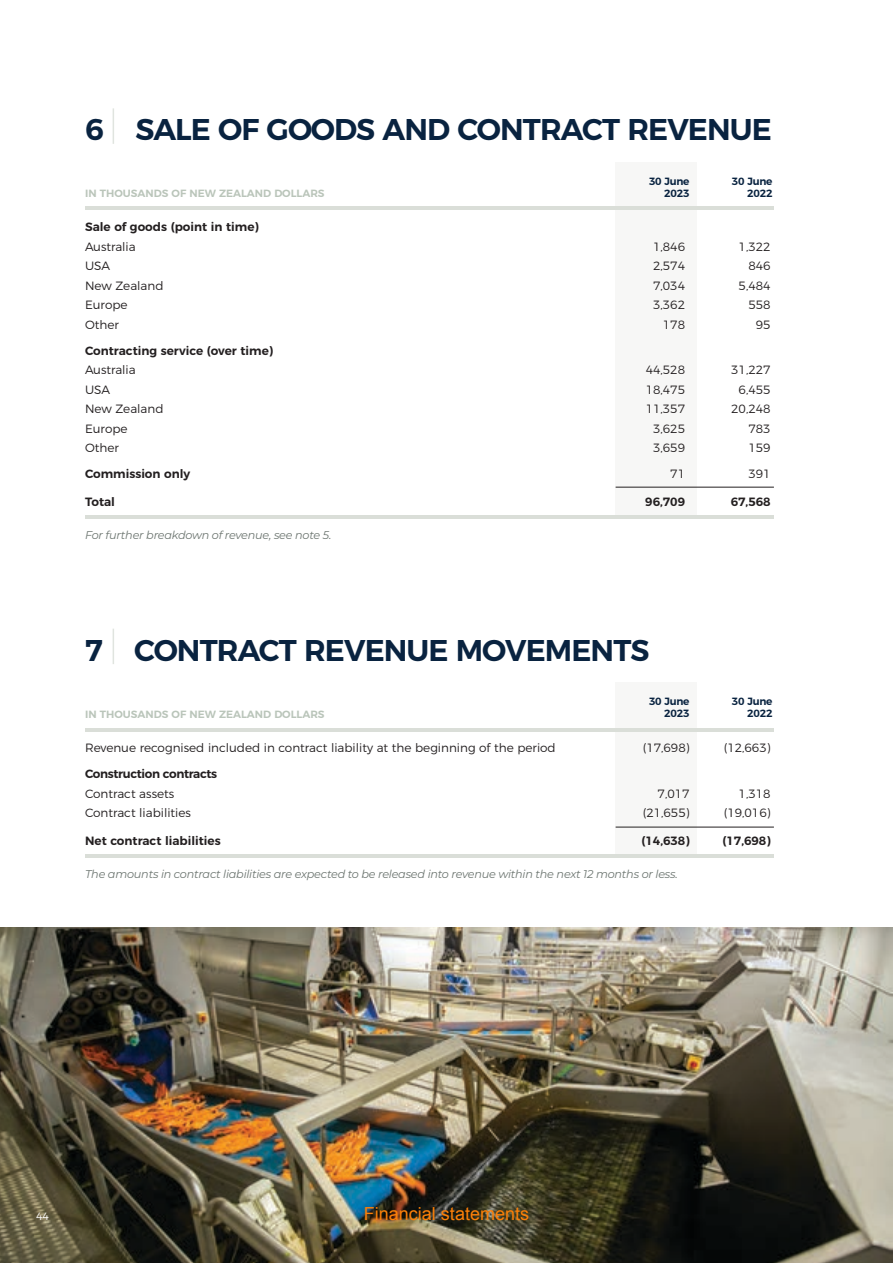
<style>
.page{position:relative;width:893px;height:1263px;background:#fff}
.page>*{position:absolute;margin:0;border:0;box-sizing:border-box;transform-origin:0 0}
.Heading_2{font:600 30px "Montserrat";letter-spacing:-.03em;color:#092340}
.t1{font:18px "Arial";color:#fc8008}
.Tabs_Text{font:300 12px "Montserrat";color:#231f20}
.Tabs_Text-2{font:600 12px/19.5px "Montserrat";color:#231f20}
.Tabs_Text-3{font:600 12px/19.5px "Montserrat";letter-spacing:-.03em;color:#231f20}
.Table_Notes{font:italic 11.25px "Montserrat";letter-spacing:-.02em;color:#6c7570}
.In_thousands_of_NZ_dollar___Note{font:600 10.5px "Montserrat";color:#bac5ba}
.Table_collumn_navy{font:600 10.5px/12px "Montserrat";letter-spacing:-.02em;color:#092340;text-align:right}
.t2{font:300 10.5px "Montserrat";color:#fff}
.s1{font-weight:300}
</style>
<div class="page">
<div style="left:616px;top:162px;width:81px;height:356px;background:#f7f7f6"></div>
<hr style="left:85px;top:207px;width:689px;height:3px;background:#daded8">
<hr style="left:616px;top:487px;width:158px;height:1px;background:#231f20">
<hr style="left:85px;top:515px;width:689px;height:3px;background:#daded8">
<div style="left:616px;top:682px;width:81px;height:176px;background:#f7f7f6"></div>
<hr style="left:85px;top:728px;width:689px;height:3px;background:#daded8">
<hr style="left:616px;top:827px;width:158px;height:1px;background:#231f20">
<hr style="left:85px;top:855px;width:689px;height:3px;background:#daded8">
<hr style="left:113px;top:108px;width:1px;height:36px;background:#e0e4df">
<hr style="left:113px;top:629px;width:1px;height:35px;background:#e0e4df">
<img style="left:0;top:928px;width:893px;height:335px">
<hr style="left:892px;top:0;width:1px;height:225px;background:#f2f3f1">
<p class="Heading_2" style="left:85px;top:105px;width:688px">6 SALE OF GOODS AND CONTRACT REVENUE</p>
<p class="In_thousands_of_NZ_dollar___Note" style="left:85px;top:185px;width:241px">IN THOUSANDS OF NEW ZEALAND DOLLARS</p>
<p class="Tabs_Text-2" style="left:85px;top:216px;width:175px">Sale of goods (point in time)<br><span class="s1">Australia</span></p>
<p class="Table_collumn_navy" style="left:649px;top:174px;width:42px">30 June<br>2023</p>
<p class="Table_collumn_navy" style="left:732px;top:174px;width:42px">30 June<br>2022</p>
<p class="Tabs_Text" style="left:653px;top:237px;width:33px">1,846</p>
<p class="Tabs_Text" style="left:739px;top:237px;width:33px">1,322</p>
<p class="Tabs_Text" style="left:85px;top:257px;width:27px">USA</p>
<p class="Tabs_Text" style="left:653px;top:257px;width:33px">2,574</p>
<p class="Tabs_Text" style="left:748px;top:257px;width:24px">846</p>
<p class="Tabs_Text" style="left:85px;top:276px;width:80px">New Zealand</p>
<p class="Tabs_Text" style="left:653px;top:276px;width:33px">7,034</p>
<p class="Tabs_Text" style="left:739px;top:276px;width:33px">5,484</p>
<p class="Tabs_Text" style="left:85px;top:296px;width:44px">Europe</p>
<p class="Tabs_Text" style="left:653px;top:296px;width:33px">3,362</p>
<p class="Tabs_Text" style="left:748px;top:296px;width:24px">558</p>
<p class="Tabs_Text" style="left:85px;top:315px;width:35px">Other</p>
<p class="Tabs_Text" style="left:663px;top:315px;width:24px">178</p>
<p class="Tabs_Text" style="left:756px;top:315px;width:16px">95</p>
<p class="Tabs_Text-2" style="left:85px;top:340px;width:190px">Contracting service (over time)<br><span class="s1">Australia</span></p>
<p class="Tabs_Text" style="left:646px;top:360px;width:41px">44,528</p>
<p class="Tabs_Text" style="left:731px;top:360px;width:41px">31,227</p>
<p class="Tabs_Text" style="left:85px;top:380px;width:27px">USA</p>
<p class="Tabs_Text" style="left:646px;top:380px;width:41px">18,475</p>
<p class="Tabs_Text" style="left:739px;top:380px;width:33px">6,455</p>
<p class="Tabs_Text" style="left:85px;top:399px;width:80px">New Zealand</p>
<p class="Tabs_Text" style="left:646px;top:399px;width:41px">11,357</p>
<p class="Tabs_Text" style="left:731px;top:399px;width:41px">20,248</p>
<p class="Tabs_Text" style="left:85px;top:419px;width:44px">Europe</p>
<p class="Tabs_Text" style="left:653px;top:419px;width:33px">3,625</p>
<p class="Tabs_Text" style="left:748px;top:419px;width:24px">783</p>
<p class="Tabs_Text" style="left:85px;top:438px;width:35px">Other</p>
<p class="Tabs_Text" style="left:653px;top:438px;width:33px">3,659</p>
<p class="Tabs_Text" style="left:748px;top:438px;width:24px">159</p>
<p class="Tabs_Text-2" style="left:85px;top:463px;width:107px">Commission only</p>
<p class="Tabs_Text" style="left:670px;top:464px;width:16px">71</p>
<p class="Tabs_Text" style="left:748px;top:464px;width:24px">391</p>
<p class="Tabs_Text-2" style="left:85px;top:491px;width:32px">Total</p>
<p class="Tabs_Text-2" style="left:645px;top:491px;width:41px">96,709</p>
<p class="Tabs_Text-2" style="left:731px;top:491px;width:41px">67,568</p>
<p class="Table_Notes" style="left:85px;top:527px;width:248px">For further breakdown of revenue, see note 5.</p>
<p class="Heading_2" style="left:85px;top:625px;width:566px">7 CONTRACT REVENUE MOVEMENTS</p>
<p class="In_thousands_of_NZ_dollar___Note" style="left:85px;top:706px;width:241px">IN THOUSANDS OF NEW ZEALAND DOLLARS</p>
<p class="Table_collumn_navy" style="left:649px;top:695px;width:42px">30 June<br>2023</p>
<p class="Table_collumn_navy" style="left:732px;top:695px;width:42px">30 June<br>2022</p>
<p class="Tabs_Text" style="left:85px;top:739px;width:472px">Revenue recognised included in contract liability at the beginning of the period</p>
<p class="Tabs_Text" style="left:643px;top:739px;width:48px">(17,698)</p>
<p class="Tabs_Text" style="left:724px;top:739px;width:48px">(12,663)</p>
<p class="Tabs_Text-3" style="left:85px;top:763px;width:134px">Construction contracts<br><span class="s1">Contract assets</span></p>
<p class="Tabs_Text" style="left:658px;top:784px;width:33px">7,017</p>
<p class="Tabs_Text" style="left:739px;top:784px;width:33px">1,318</p>
<p class="Tabs_Text" style="left:85px;top:804px;width:107px">Contract liabilities</p>
<p class="Tabs_Text" style="left:643px;top:804px;width:48px">(21,655)</p>
<p class="Tabs_Text" style="left:724px;top:804px;width:48px">(19,016)</p>
<p class="Tabs_Text-2" style="left:85px;top:830px;width:137px">Net contract liabilities</p>
<p class="Tabs_Text-2" style="left:641px;top:830px;width:50px">(14,638)</p>
<p class="Tabs_Text-2" style="left:722px;top:830px;width:50px">(17,698)</p>
<p class="Table_Notes" style="left:85px;top:866px;width:594px">The amounts in contract liabilities are expected to be released into revenue within the next 12 months or less.</p>
<p class="t2" style="left:36px;top:1208px;width:14px">44</p>
<h2 class="t1" style="left:364px;top:1201px;width:167px">Financial statements</h2>
</div>
